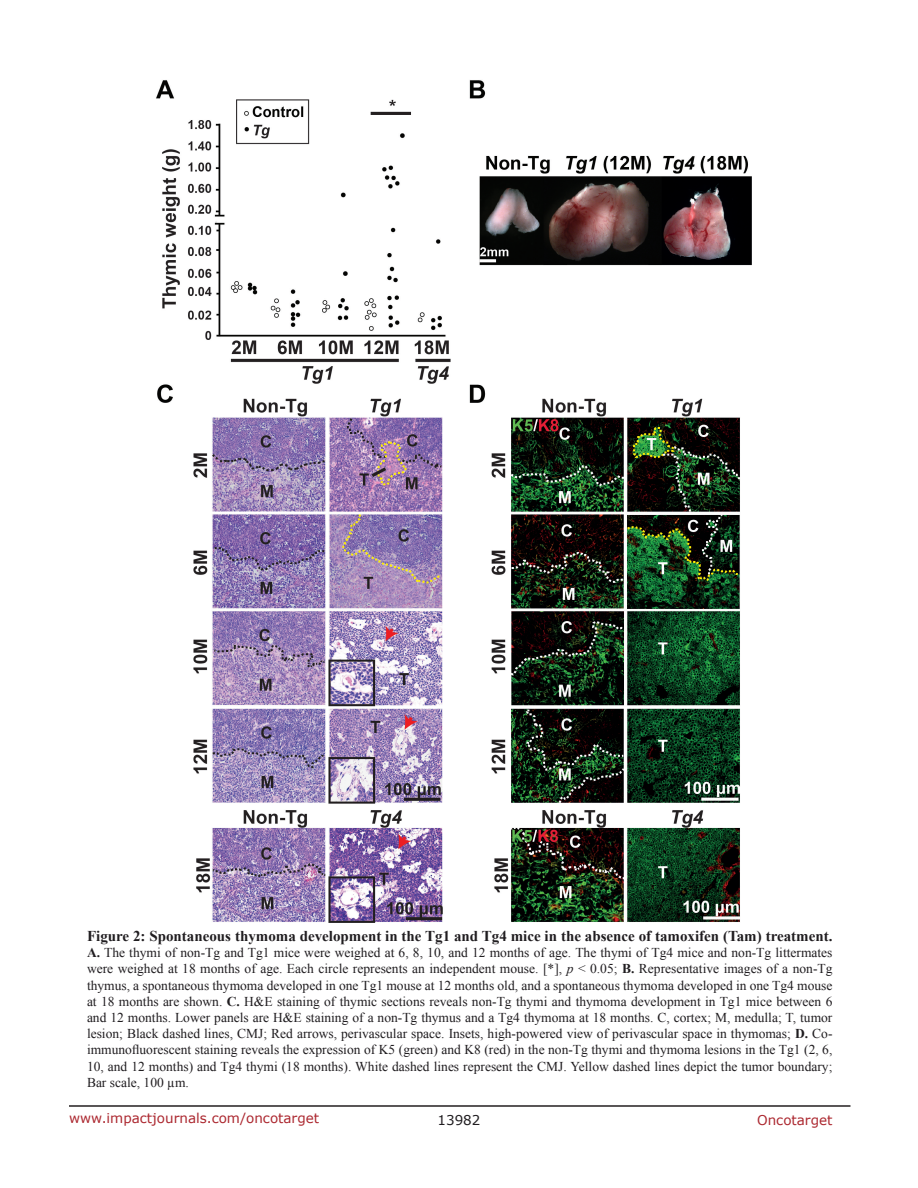
<style>
.page{position:relative;width:918px;height:1188px;background:#fff}
.page>*{position:absolute;margin:0;border:0;box-sizing:border-box;transform-origin:0 0}
.t1{font:700 15px "Times New Roman";color:#201d20}
.t2{font:13.5px/16.2px "Times New Roman";color:#201d20;text-align:justify}
.t3{font:13.5px "Verdana";color:#ac2830}
.t4{font:13.5px "Verdana";color:#201d20}
.s1{font-weight:700}
.s2{font-style:italic}
</style>
<div class="page">
<hr style="left:69px;top:1105px;width:781px;height:2px;background:#231f20">
<img style="left:156px;top:80px;width:596px;height:843px">
<p class="t1" style="left:87px;top:926px;width:747px">Figure 2: Spontaneous thymoma development in the Tg1 and Tg4 mice in the absence of tamoxifen (Tam) treatment.</p>
<p class="t2" style="left:87px;top:944px;width:747px"><span class="s1">A.</span> The thymi of non-Tg and Tg1 mice were weighed at 6, 8, 10, and 12 months of age. The thymi of Tg4 mice and non-Tg littermates were weighed at 18 months of age. Each circle represents an independent mouse. [*], <span class="s2">p</span> &lt; 0.05; <span class="s1">B.</span> Representative images of a non-Tg thymus, a spontaneous thymoma developed in one Tg1 mouse at 12 months old, and a spontaneous thymoma developed in one Tg4 mouse at 18 months are shown. <span class="s1">C.</span> H&amp;E staining of thymic sections reveals non-Tg thymi and thymoma development in Tg1 mice between 6 and 12 months. Lower panels are H&amp;E staining of a non-Tg thymus and a Tg4 thymoma at 18 months. C, cortex; M, medulla; T, tumor lesion; Black dashed lines, CMJ; Red arrows, perivascular space. Insets, high-powered view of perivascular space in thymomas; <span class="s1">D.</span> Co&shy;immunofluorescent staining reveals the expression of K5 (green) and K8 (red) in the non-Tg thymi and thymoma lesions in the Tg1 (2, 6, 10, and 12 months) and Tg4 thymi (18 months). White dashed lines represent the CMJ. Yellow dashed lines depict the tumor boundary; Bar scale, 100 µm.</p>
<p class="t3" style="left:69px;top:1109px;width:252px">www.impactjournals.com/oncotarget</p>
<p class="t4" style="left:438px;top:1111px;width:44px">13982</p>
<p class="t3" style="left:757px;top:1111px;width:77px">Oncotarget</p>
</div>
